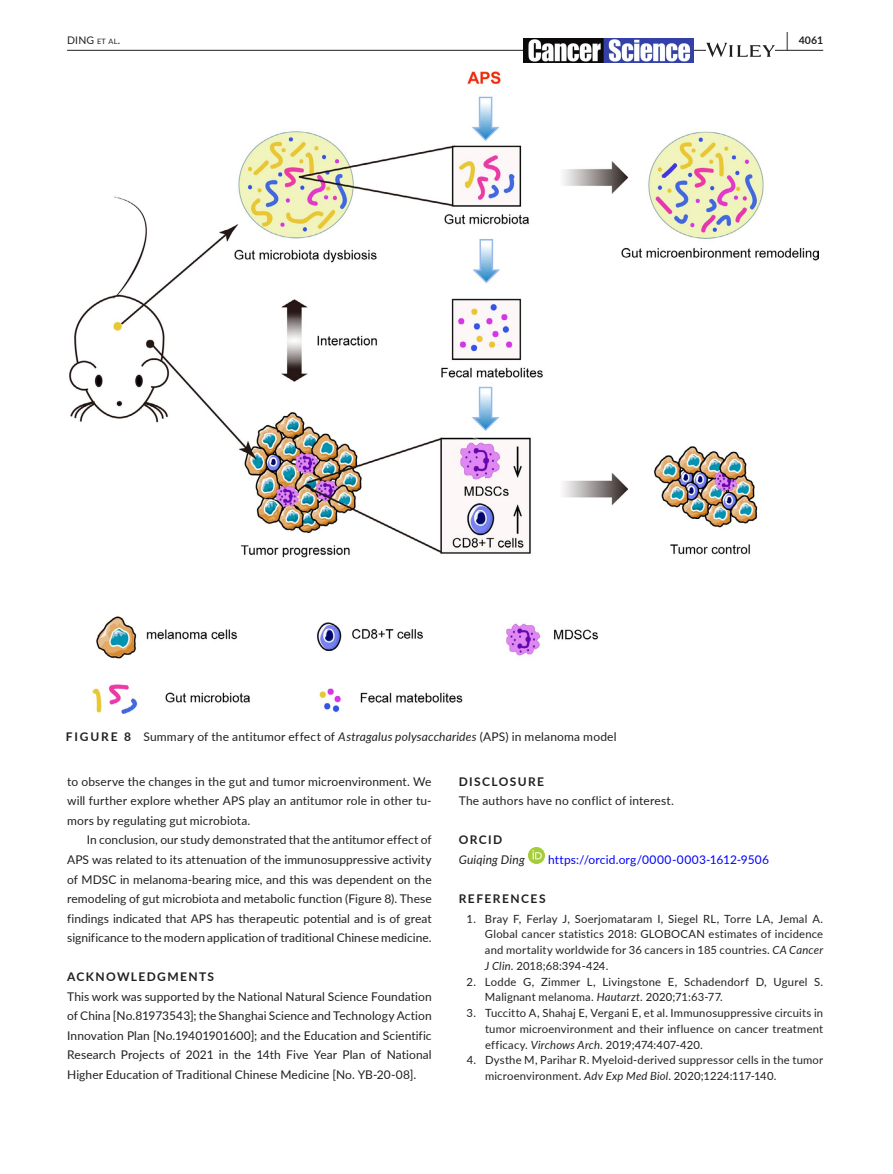
<style>
.page{position:relative;width:893px;height:1174px;background:#fff}
.page>*{position:absolute;margin:0;border:0;box-sizing:border-box;transform-origin:0 0}
.t1{font:700 19.5px "Lato";color:#231f20;scale:.48 1}
.t2{font:12px/19.5px "Lato";letter-spacing:.01em;color:#231f20;text-align:justify}
.t3{font:700 12px "Lato";letter-spacing:.115em;color:#231f20}
.t4{font:12px "Lato";letter-spacing:.015em;color:#00f}
.t5{font:italic 12px "Lato";letter-spacing:.015em;color:#231f20}
.t6{font:11.25px/15.8px "Lato";letter-spacing:.015em;color:#231f20;text-align:justify}
.t7{font:10.5px "Lato";color:#231f20}
.t8{font:700 10.5px "Lato";color:#231f20}
.s1{font-size:7.35px}
.s2{font-weight:700}
.s3{font-style:italic}
</style>
<div class="page">
<hr style="left:67px;top:50px;width:756px;height:1px;background:#231f20">
<img style="left:524px;top:38px;width:170px;height:24px">
<svg style="left:706px;top:43px;width:69px;height:14px"></svg>
<svg style="left:528px;top:847px;width:17px;height:17px"></svg>
<svg style="left:532px;top:850px;width:10px;height:9px"></svg>
<img style="left:70px;top:72px;width:748px;height:642px">
<h1 class="t1" style="left:786px;top:25px;width:7px">|</h1>
<p class="t7" style="left:67px;top:33px;width:55px">DING <span class="s1">et al</span>.</p>
<p class="t8" style="left:799px;top:33px;width:26px">4061</p>
<p class="t2" style="left:66px;top:726px;width:552px"><span class="s2">FIGURE 8</span> Summary of the antitumor effect of <span class="s3">Astragalus polysaccharides</span> (APS) in melanoma model</p>
<p class="t2" style="left:67px;top:771px;width:366px">to observe the changes in the gut and tumor microenvironment. We will further explore whether APS play an antitumor role in other tu&shy;mors by regulating gut microbiota.</p>
<p class="t2" style="left:67px;top:830px;width:366px;text-indent:20px">In conclusion, our study demonstrated that the antitumor effect of APS was related to its attenuation of the immunosuppressive activity of MDSC in melanoma-bearing mice, and this was dependent on the remodeling of gut microbiota and metabolic function (Figure 8). These findings indicated that APS has therapeutic potential and is of great significance to the modern application of traditional Chinese medicine.</p>
<p class="t3" style="left:67px;top:967px;width:148px">ACKNOWLEDGMENTS</p>
<p class="t2" style="left:67px;top:986px;width:366px">This work was supported by the National Natural Science Foundation of China [No.81973543]; the Shanghai Science and Technology Action Innovation Plan [No.19401901600]; and the Education and Scientific Research Projects of 2021 in the 14th Five Year Plan of National Higher Education of Traditional Chinese Medicine [No. YB-20-08].</p>
<p class="t3" style="left:459px;top:772px;width:87px">DISCLOSURE</p>
<p class="t2" style="left:459px;top:791px;width:217px">The authors have no conflict of interest.</p>
<p class="t3" style="left:459px;top:831px;width:45px">ORCID</p>
<p class="t5" style="left:459px;top:851px;width:68px">Guiqing Ding</p>
<p class="t4" style="left:548px;top:851px;width:222px">https://orcid.org/0000-0003-1612-9506</p>
<p class="t3" style="left:459px;top:889px;width:88px">REFERENCES</p>
<p class="t6" style="left:485px;top:910px;width:340px;text-indent:-18px">1. Bray F, Ferlay J, Soerjomataram I, Siegel RL, Torre LA, Jemal A.<br>Global cancer statistics 2018: GLOBOCAN estimates of incidence and mortality worldwide for 36 cancers in 185 countries. <span class="s3">CA Cancer J Clin</span>. 2018;68:394-424.</p>
<p class="t6" style="left:485px;top:973px;width:340px;text-indent:-18px">2. Lodde G, Zimmer L, Livingstone E, Schadendorf D, Ugurel S.<br>Malignant melanoma. <span class="s3">Hautarzt</span>. 2020;71:63-77.</p>
<p class="t6" style="left:485px;top:1004px;width:340px;text-indent:-18px">3. Tuccitto A, Shahaj E, Vergani E, et al. Immunosuppressive circuits in tumor microenvironment and their influence on cancer treatment efficacy. <span class="s3">Virchows Arch</span>. 2019;474:407-420.</p>
<p class="t6" style="left:485px;top:1051px;width:340px;text-indent:-18px">4. Dysthe M, Parihar R. Myeloid-derived suppressor cells in the tumor microenvironment. <span class="s3">Adv Exp Med Biol</span>. 2020;1224:117-140.</p>
</div>
